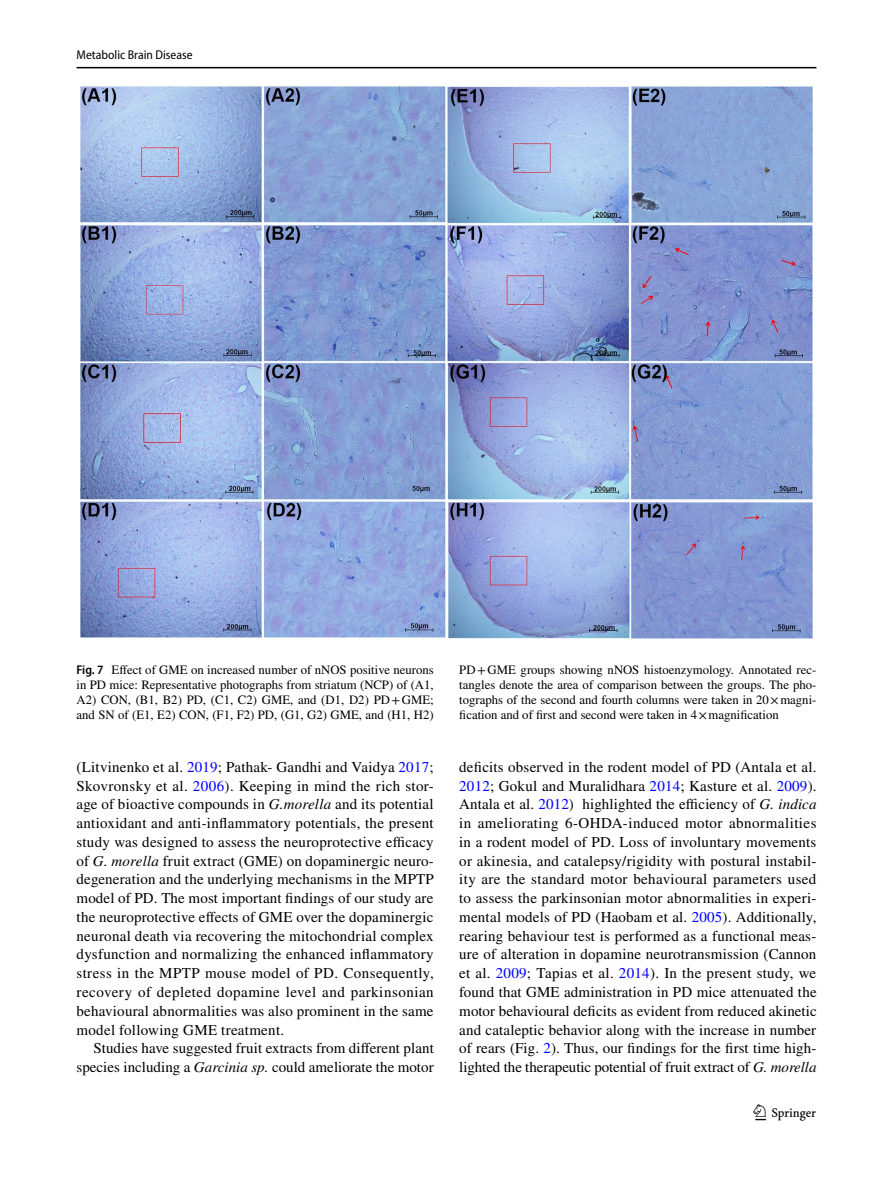
<style>
.page{position:relative;width:893px;height:1187px;background:#fff}
.page>*{position:absolute;margin:0;border:0;box-sizing:border-box;transform-origin:0 0}
.t1{font:22.5px "Springnew Regular 3";color:#000}
.t2{font:15px/18.8px "STIX";letter-spacing:.005em;color:#000;text-align:justify}
.t3{font:12.75px/15px "STIX";color:#000;text-align:justify}
.t4{font:semi-condensed 12.75px "Myriad Pro";color:#000}
.s1{font-family:"Myriad Pro";font-weight:600;font-stretch:semi-condensed}
.s2{color:#00f}
.s3{font-style:italic}
</style>
<div class="page">
<hr style="left:77px;top:67px;width:739px;height:1px;background:#000">
<img style="left:81px;top:87px;width:731px;height:551px">
<p class="t4" style="left:77px;top:48px;width:118px">Metabolic Brain Disease</p>
<p class="t3" style="left:77px;top:662px;width:359px"><span class="s1">Fig. 7</span> Effect of GME on increased number of nNOS positive neurons in PD mice: Representative photographs from striatum (NCP) of (A1, A2) CON, (B1, B2) PD, (C1, C2) GME, and (D1, D2) PD+GME; and SN of (E1, E2) CON, (F1, F2) PD, (G1, G2) GME, and (H1, H2)</p>
<p class="t3" style="left:459px;top:662px;width:359px">PD+GME groups showing nNOS histoenzymology. Annotated rec&shy;tangles denote the area of comparison between the groups. The pho&shy;tographs of the second and fourth columns were taken in 20×magni&shy;fication and of first and second were taken in 4×magnification</p>
<p class="t2" style="left:77px;top:758px;width:359px">(Litvinenko et al. <span class="s2">2019</span>; Pathak- Gandhi and Vaidya <span class="s2">2017</span>; Skovronsky et al. <span class="s2">2006</span>). Keeping in mind the rich stor&shy;age of bioactive compounds in <span class="s3">G.morella</span> and its potential antioxidant and anti-inflammatory potentials, the present study was designed to assess the neuroprotective efficacy of <span class="s3">G. morella</span> fruit extract (GME) on dopaminergic neuro&shy;degeneration and the underlying mechanisms in the MPTP model of PD. The most important findings of our study are the neuroprotective effects of GME over the dopaminergic neuronal death via recovering the mitochondrial complex dysfunction and normalizing the enhanced inflammatory stress in the MPTP mouse model of PD. Consequently, recovery of depleted dopamine level and parkinsonian behavioural abnormalities was also prominent in the same model following GME treatment.</p>
<p class="t2" style="left:77px;top:1039px;width:359px;text-align:right">Studies have suggested fruit extracts from different plant species including a <span class="s3">Garcinia sp.</span> could ameliorate the motor</p>
<p class="t2" style="left:459px;top:758px;width:359px">deficits observed in the rodent model of PD (Antala et al.<br><span class="s2">2012</span>; Gokul and Muralidhara <span class="s2">2014</span>; Kasture et al. <span class="s2">2009</span>).<br>Antala et al. <span class="s2">2012</span>) highlighted the efficiency of <span class="s3">G. indica </span>in ameliorating 6-OHDA-induced motor abnormalities in a rodent model of PD. Loss of involuntary movements or akinesia, and catalepsy/rigidity with postural instabil&shy;ity are the standard motor behavioural parameters used to assess the parkinsonian motor abnormalities in experi&shy;mental models of PD (Haobam et al. <span class="s2">2005</span>). Additionally, rearing behaviour test is performed as a functional meas&shy;ure of alteration in dopamine neurotransmission (Cannon et al. <span class="s2">2009</span>; Tapias et al. <span class="s2">2014</span>). In the present study, we found that GME administration in PD mice attenuated the motor behavioural deficits as evident from reduced akinetic and cataleptic behavior along with the increase in number of rears (Fig. <span class="s2">2</span>). Thus, our findings for the first time high&shy;lighted the therapeutic potential of fruit extract of <span class="s3">G. morella</span></p>
<h1 class="t1" style="left:755px;top:1104px;width:62px">1 3</h1>
</div>
